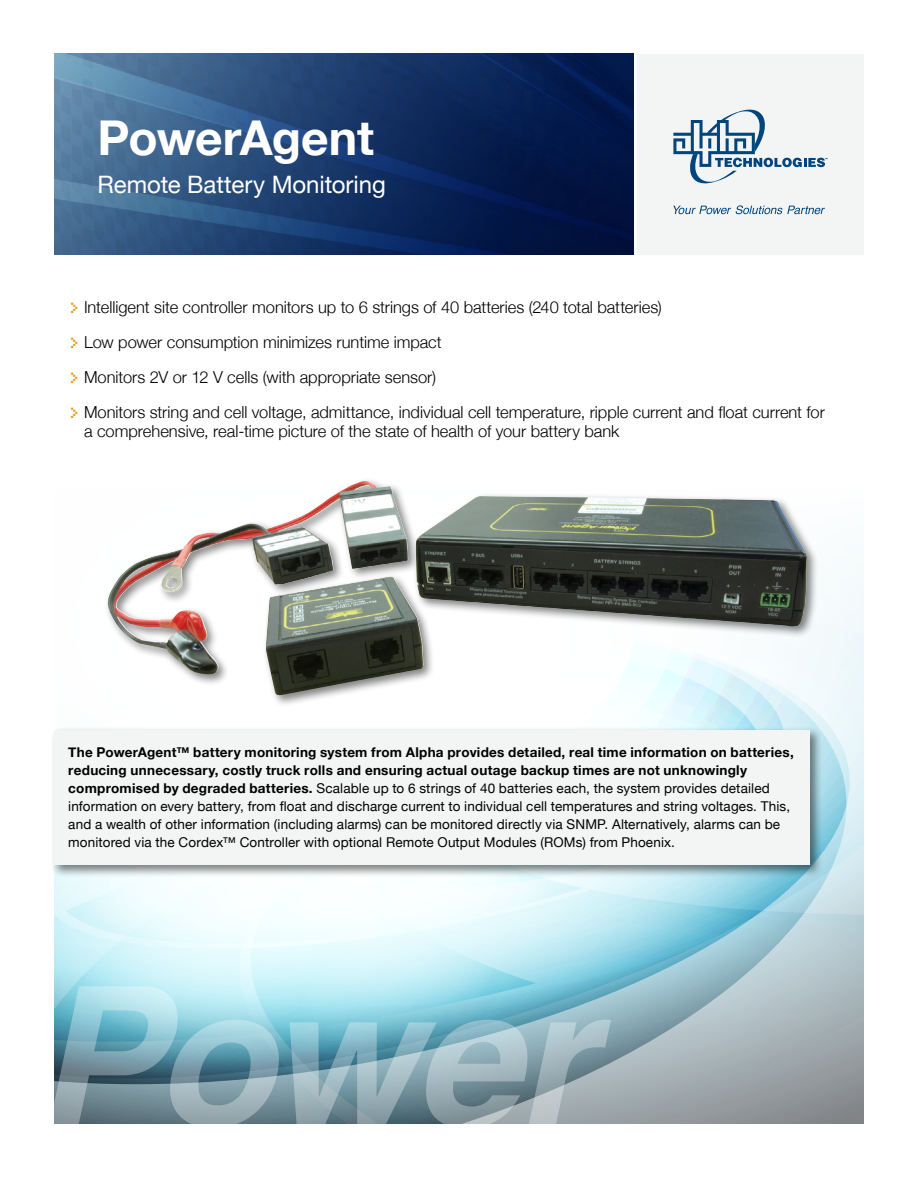
<style>
.page{position:relative;width:918px;height:1188px;background:#fff}
.page>*{position:absolute;margin:0;border:0;box-sizing:border-box;transform-origin:0 0}
.t1{font:700 48px "Helvetica Neue";letter-spacing:-.015em;color:#fff}
.t2{font:24px "Helvetica Neue";letter-spacing:-.005em;color:#fff}
.t3{font:300 16.5px/34.8px "Helvetica Neue";letter-spacing:-.005em;color:#000}
.t4{font:13.5px/18px "Helvetica Neue";letter-spacing:.01em;color:#000}
.s1{font-family:"Silkscreen";font-weight:400;color:#e89719}
.s2{font-weight:700}
</style>
<div class="page">
<img style="left:54px;top:54px;width:580px;height:201px">
<svg style="left:280px;top:1078px;width:566px;height:45px;background:#949ca0"></svg>
<svg style="left:54px;top:678px;width:810px;height:400px"></svg>
<svg style="left:120px;top:707px;width:643px;height:182px"></svg>
<div style="left:54px;top:489px;width:810px;height:189px;background:linear-gradient(to bottom,#fefefe,#f6fbfd)"></div>
<div style="left:637px;top:54px;width:227px;height:201px;background:#f3f4f4"></div>
<svg style="left:673px;top:109px;width:155px;height:75px"></svg>
<svg style="left:673px;top:205px;width:152px;height:9px"></svg>
<svg style="left:54px;top:986px;width:226px;height:137px;background:#84adb9"></svg>
<svg style="left:290px;top:1020px;width:321px;height:103px;background:#8dabb5"></svg>
<div style="left:50px;top:726px;width:773px;height:152px;background:#000;opacity:.5"></div>
<div style="left:54px;top:730px;width:756px;height:135px;background:#f3f4f4"></div>
<div style="left:104px;top:478px;width:715px;height:229px;background:#000;opacity:.5"></div>
<img style="left:106px;top:481px;width:369px;height:194px">
<h1 class="t1" style="left:98px;top:100px;width:278px">PowerAgent</h1>
<h2 class="t2" style="left:98px;top:167px;width:290px">Remote Battery Monitoring</h2>
<p class="t3" style="left:69px;top:289px;width:757px"><span class="s1">&gt;</span> Intelligent site controller monitors up to 6 strings of 40 batteries (240 total batteries)<br><span class="s1">&gt;</span> Low power consumption minimizes runtime impact<br><span class="s1">&gt;</span> Monitors 2V or 12 V cells (with appropriate sensor)<br><span class="s1">&gt;</span> Monitors string and cell voltage, admittance, individual cell temperature, ripple current and float current for</p>
<p class="t3" style="left:84px;top:413px;width:537px">a comprehensive, real-time picture of the state of health of your battery bank</p>
<p class="t4" style="left:68px;top:744px;width:727px"><span class="s2">The PowerAgent™ battery monitoring system from Alpha provides detailed, real time information on batteries, reducing unnecessary, costly truck rolls and ensuring actual outage backup times are not unknowingly compromised by degraded batteries.</span> Scalable up to 6 strings of 40 batteries each, the system provides detailed information on every battery, from float and discharge current to individual cell temperatures and string voltages. This, and a wealth of other information (including alarms) can be monitored directly via SNMP. Alternatively, alarms can be monitored via the Cordex™ Controller with optional Remote Output Modules (ROMs) from Phoenix.</p>
</div>
